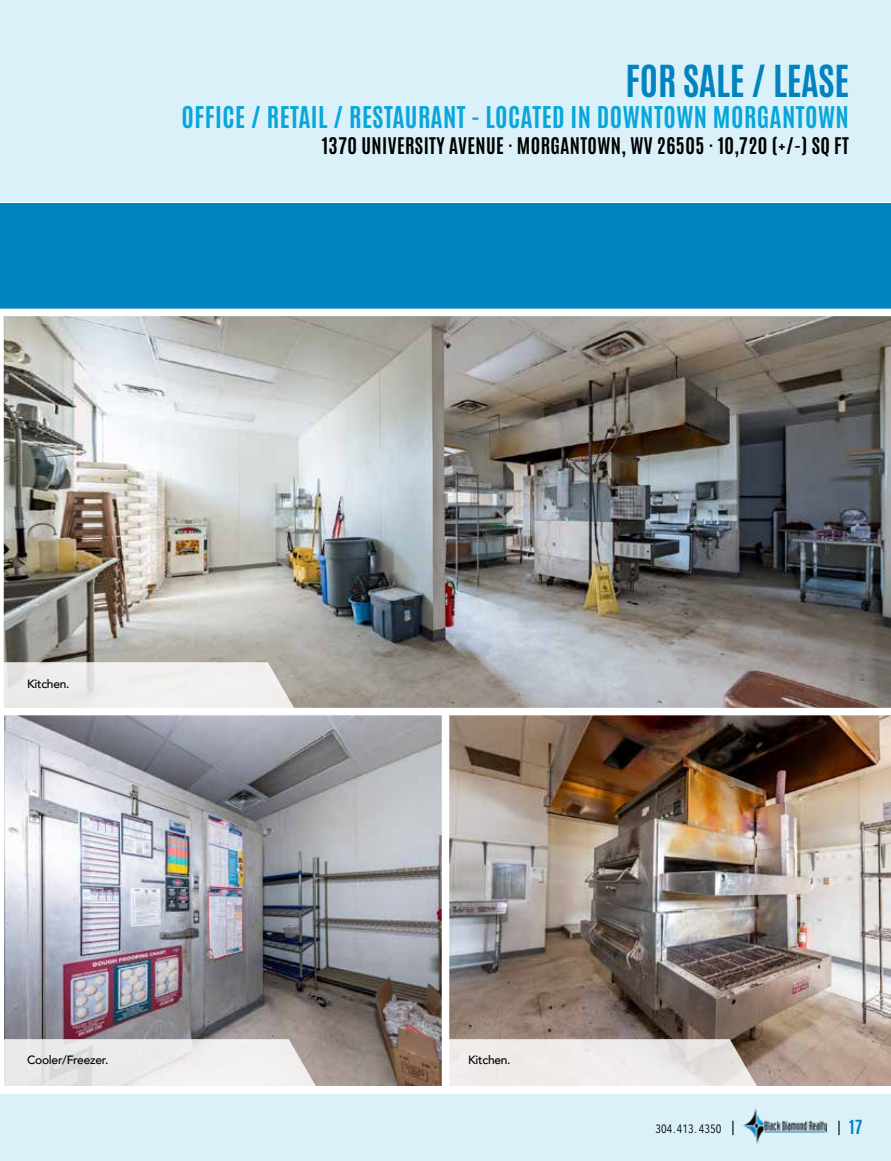
<style>
.page{position:relative;width:891px;height:1161px;background:#fff}
.page>*{position:absolute;margin:0;border:0;box-sizing:border-box;transform-origin:0 0}
.t1{font:37.5px "Antonio";color:#0083bf}
.t2{font:25.5px "Antonio";letter-spacing:.02em;color:#08a6db}
.t3{font:19.5px "Antonio";letter-spacing:.02em;color:#000}
.t4{font:16.5px "Antonio";color:#0083bf}
.t5{font:500 12px "Avenir";letter-spacing:-.02em;color:#000}
.t6{font:12px "Avenir Next Condensed";letter-spacing:.005em;color:#000}
</style>
<div class="page">
<div style="left:0;top:0;width:891px;height:202px;background:#daf1f9"></div>
<div style="left:0;top:1094px;width:891px;height:67px;background:#daf1f9"></div>
<img style="left:4px;top:316px;width:887px;height:392px">
<img style="left:4px;top:715px;width:438px;height:371px">
<img style="left:449px;top:715px;width:442px;height:371px">
<svg style="left:4px;top:1039px;width:312px;height:47px"></svg>
<svg style="left:449px;top:1039px;width:308px;height:47px;background:#e6e2e0"></svg>
<svg style="left:4px;top:662px;width:291px;height:46px"></svg>
<svg style="left:732px;top:1121px;width:2px;height:14px"></svg>
<img style="left:743px;top:1108px;width:97px;height:36px">
<div style="left:0;top:203px;width:891px;height:108px;background:#0083bf"></div>
<div style="left:0;top:309px;width:891px;height:7px;background:#fff"></div>
<h1 class="t1" style="left:625px;top:54px;width:225px">FOR SALE / LEASE</h1>
<h2 class="t2" style="left:182px;top:99px;width:669px">OFFICE / RETAIL / RESTAURANT - LOCATED IN DOWNTOWN MORGANTOWN</h2>
<p class="t3" style="left:322px;top:131px;width:529px">1370 UNIVERSITY AVENUE · MORGANTOWN, WV 26505 · 10,720 (+/-) SQ FT</p>
<p class="t5" style="left:27px;top:674px;width:44px">Kitchen.</p>
<p class="t5" style="left:27px;top:1049px;width:83px">Cooler/Freezer.</p>
<p class="t5" style="left:468px;top:1049px;width:44px">Kitchen.</p>
<p class="t6" style="left:655px;top:1118px;width:68px">304.413. 4350</p>
<p class="t4" style="left:849px;top:1115px;width:15px">17</p>
</div>
